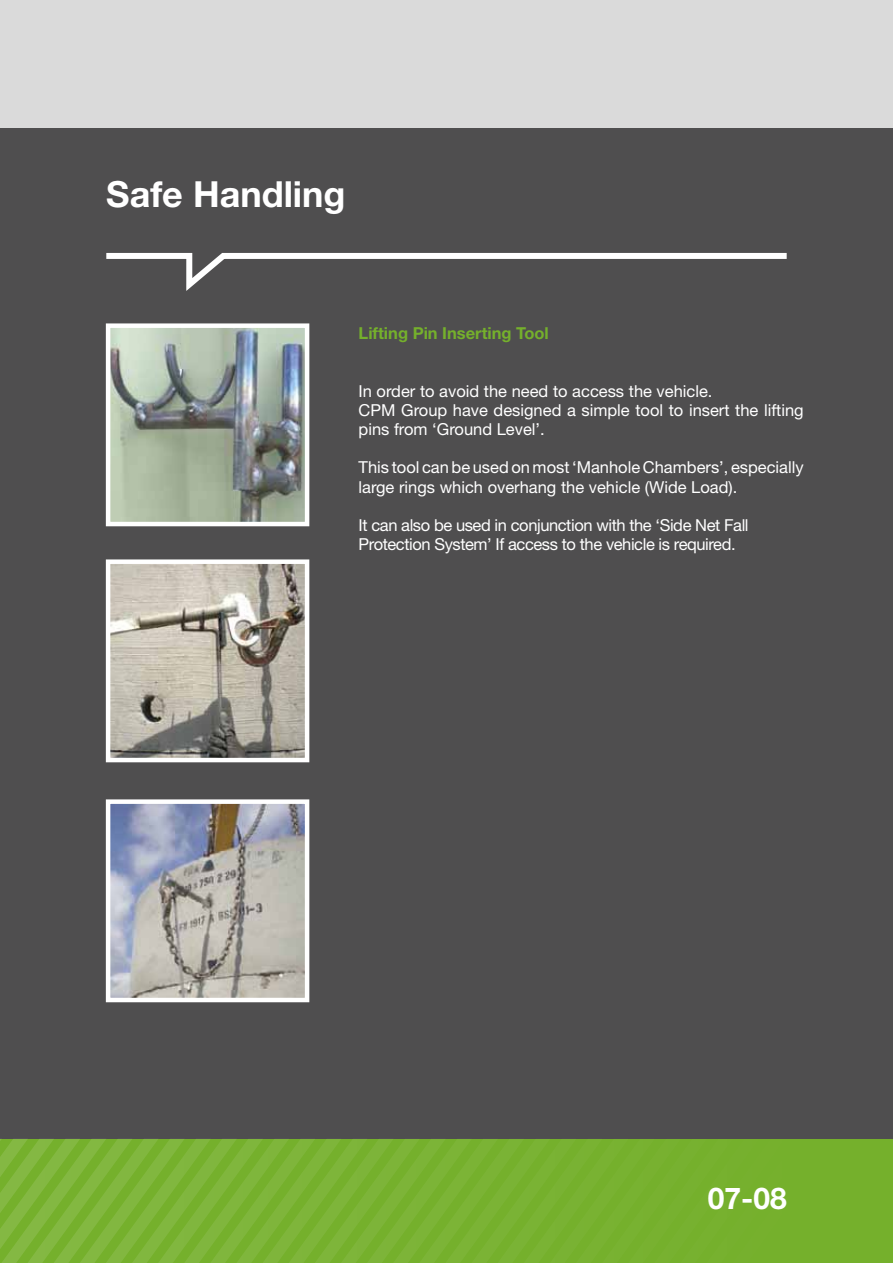
<style>
.page{position:relative;width:893px;height:1263px;background:#fff}
.page>*{position:absolute;margin:0;border:0;box-sizing:border-box;transform-origin:0 0}
.t1{font:700 36px "Helvetica Neue";color:#fff}
.t2{font:700 30px "Helvetica Neue";color:#fff}
.t3{font:16.5px/19.2px "Helvetica Neue";color:#fff}
.t4{font:16.5px/19.2px "Helvetica Neue";letter-spacing:-.025em;color:#fff}
.t5{font:700 16.5px "Helvetica Neue";color:#75b02c}
</style>
<div class="page">
<div style="left:0;top:72px;width:893px;height:1073px;background:#4f4e4f"></div>
<div style="left:0;top:1140px;width:893px;height:123px;background:#75b02c"></div>
<div style="left:0;top:0;width:893px;height:128px;background:#dadada"></div>
<svg style="left:106px;top:253px;width:681px;height:38px"></svg>
<svg style="left:0;top:1139px;width:838px;height:124px"></svg>
<img style="left:111px;top:804px;width:193px;height:193px">
<div style="left:106px;top:799px;width:203px;height:203px;border:4px solid #fff"></div>
<img style="left:111px;top:564px;width:193px;height:193px">
<div style="left:106px;top:559px;width:203px;height:203px;border:4px solid #fff"></div>
<img style="left:111px;top:328px;width:193px;height:193px">
<div style="left:106px;top:323px;width:203px;height:203px;border:4px solid #fff"></div>
<h1 class="t1" style="left:106px;top:172px;width:241px">Safe Handling</h1>
<p class="t5" style="left:359px;top:323px;width:192px">Lifting Pin Inserting Tool</p>
<p class="t3" style="left:359px;top:381px;width:447px">In order to avoid the need to access the vehicle.<br>CPM Group have designed a simple tool to insert the lifting pins from ‘Ground Level’.</p>
<p class="t3" style="left:359px;top:458px;width:447px">This tool can be used on most ‘Manhole Chambers’, especially large rings which overhang the vehicle (Wide Load).</p>
<p class="t4" style="left:359px;top:515px;width:391px">It can also be used in conjunction with the ‘Side Net Fall<br>Protection System’ If access to the vehicle is required.</p>
<h2 class="t2" style="left:708px;top:1179px;width:80px">07-08</h2>
</div>
